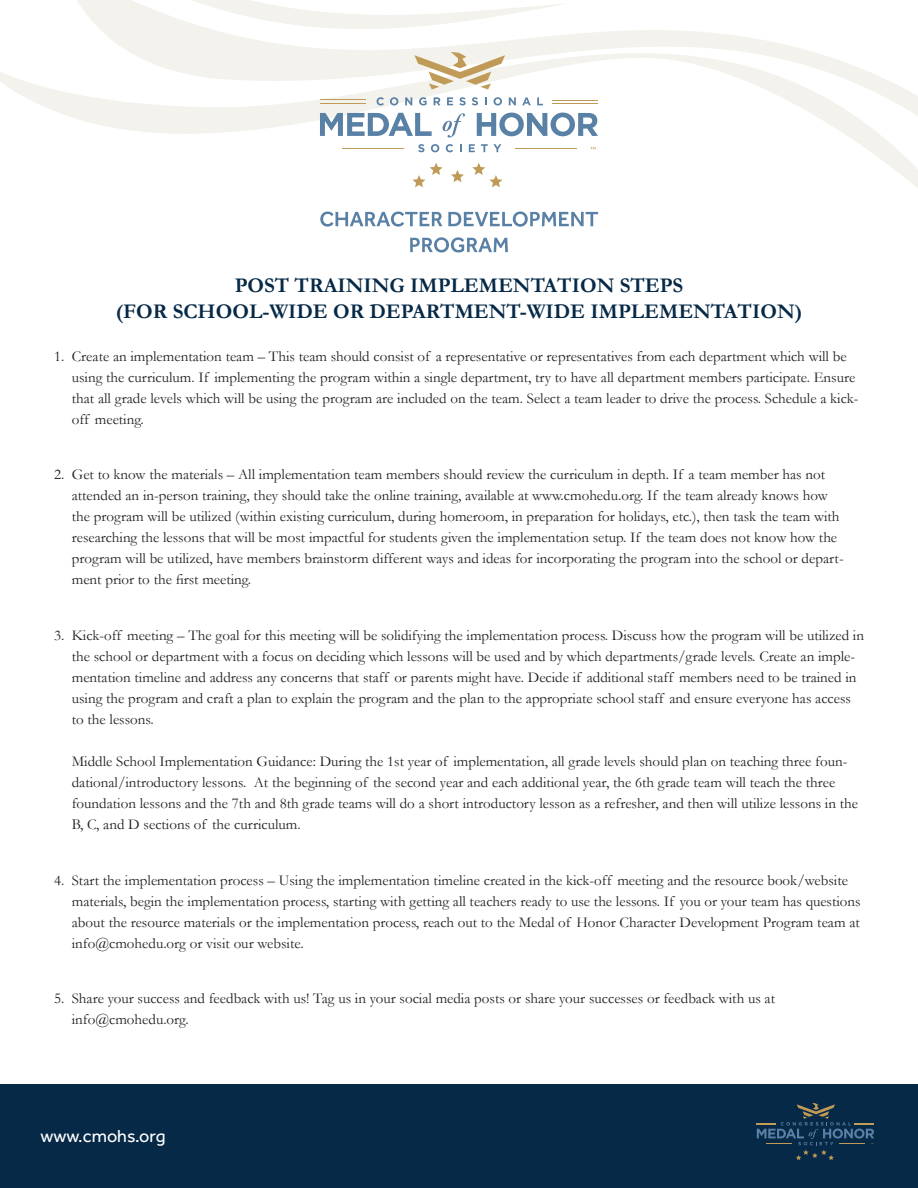
<style>
.page{position:relative;width:918px;height:1188px;background:#fff}
.page>*{position:absolute;margin:0;border:0;box-sizing:border-box;transform-origin:0 0}
.Page_Header_MOH{font:700 21px "Garamond";color:#062947}
.t1{font:18px "Effra";color:#fff}
.t2{font:15px/21px "Garamond";color:#231f20}
</style>
<div class="page">
<div style="left:0;top:1084px;width:918px;height:104px;background:#062947"></div>
<svg style="left:0;top:72px;width:918px;height:154px"></svg>
<svg style="left:60px;top:30px;width:858px;height:129px"></svg>
<svg style="left:757px;top:1103px;width:117px;height:57px"></svg>
<svg style="left:377px;top:97px;width:7px;height:9px"></svg>
<svg style="left:390px;top:97px;width:8px;height:9px"></svg>
<svg style="left:405px;top:97px;width:7px;height:8px"></svg>
<svg style="left:419px;top:97px;width:8px;height:9px"></svg>
<svg style="left:434px;top:97px;width:6px;height:8px"></svg>
<svg style="left:447px;top:97px;width:6px;height:8px"></svg>
<svg style="left:459px;top:97px;width:7px;height:8px"></svg>
<svg style="left:472px;top:97px;width:6px;height:8px"></svg>
<svg style="left:485px;top:97px;width:2px;height:8px"></svg>
<svg style="left:494px;top:97px;width:8px;height:9px"></svg>
<svg style="left:509px;top:97px;width:7px;height:8px"></svg>
<svg style="left:522px;top:97px;width:9px;height:8px"></svg>
<svg style="left:537px;top:97px;width:6px;height:8px"></svg>
<svg style="left:320px;top:113px;width:112px;height:23px"></svg>
<svg style="left:477px;top:113px;width:121px;height:23px"></svg>
<svg style="left:418px;top:144px;width:6px;height:8px"></svg>
<svg style="left:431px;top:144px;width:8px;height:8px"></svg>
<svg style="left:446px;top:144px;width:7px;height:8px"></svg>
<svg style="left:460px;top:144px;width:2px;height:8px"></svg>
<svg style="left:469px;top:144px;width:6px;height:8px"></svg>
<svg style="left:481px;top:144px;width:20px;height:8px"></svg>
<svg style="left:443px;top:113px;width:22px;height:25px"></svg>
<hr style="left:320px;top:104px;width:46px;height:1px;background:#c09b57">
<hr style="left:552px;top:104px;width:46px;height:1px;background:#c09b57">
<hr style="left:320px;top:100px;width:46px;height:1px;background:#c09b57">
<hr style="left:552px;top:100px;width:46px;height:1px;background:#c09b57">
<hr style="left:343px;top:148px;width:61px;height:1px;background:#c09b57">
<hr style="left:516px;top:148px;width:61px;height:1px;background:#c09b57">
<svg style="left:451px;top:170px;width:13px;height:12px"></svg>
<svg style="left:413px;top:163px;width:30px;height:24px"></svg>
<svg style="left:472px;top:163px;width:30px;height:24px"></svg>
<svg style="left:9px;top:0;width:560px;height:90px"></svg>
<svg style="left:590px;top:147px;width:5px;height:3px"></svg>
<svg style="left:320px;top:212px;width:122px;height:15px"></svg>
<svg style="left:448px;top:211px;width:150px;height:16px"></svg>
<svg style="left:410px;top:237px;width:98px;height:16px"></svg>
<p class="Page_Header_MOH" style="left:235px;top:271px;width:450px">POST TRAINING IMPLEMENTATION STEPS</p>
<p class="Page_Header_MOH" style="left:116px;top:297px;width:688px">(FOR SCHOOL-WIDE OR DEPARTMENT-WIDE IMPLEMENTATION)</p>
<p class="t2" style="left:72px;top:345px;width:788px;text-indent:-18px">1. Create an implementation team – This team should consist of a representative or representatives from each department which will be using the curriculum. If implementing the program within a single department, try to have all department members participate. Ensure that all grade levels which will be using the program are included on the team. Select a team leader to drive the process. Schedule a kick&shy;off meeting.</p>
<p class="t2" style="left:72px;top:464px;width:773px;text-indent:-18px">2. Get to know the materials – All implementation team members should review the curriculum in depth. If a team member has not attended an in-person training, they should take the online training, available at www.cmohedu.org. If the team already knows how the program will be utilized (within existing curriculum, during homeroom, in preparation for holidays, etc.), then task the team with researching the lessons that will be most impactful for students given the implementation setup. If the team does not know how the program will be utilized, have members brainstorm different ways and ideas for incorporating the program into the school or depart&shy;ment prior to the first meeting.</p>
<p class="t2" style="left:72px;top:624px;width:794px;text-indent:-18px">3. Kick-off meeting – The goal for this meeting will be solidifying the implementation process. Discuss how the program will be utilized in the school or department with a focus on deciding which lessons will be used and by which departments/grade levels. Create an imple&shy;mentation timeline and address any concerns that staff or parents might have. Decide if additional staff members need to be trained in using the program and craft a plan to explain the program and the plan to the appropriate school staff and ensure everyone has access to the lessons.</p>
<p class="t2" style="left:72px;top:750px;width:788px">Middle School Implementation Guidance: During the 1st year of implementation, all grade levels should plan on teaching three foun&shy;dational/introductory lessons. At the beginning of the second year and each additional year, the 6th grade team will teach the three foundation lessons and the 7th and 8th grade teams will do a short introductory lesson as a refresher, and then will utilize lessons in the B, C, and D sections of the curriculum.</p>
<p class="t2" style="left:72px;top:869px;width:790px;text-indent:-18px">4. Start the implementation process – Using the implementation timeline created in the kick-off meeting and the resource book/website materials, begin the implementation process, starting with getting all teachers ready to use the lessons. If you or your team has questions about the resource materials or the implementation process, reach out to the Medal of Honor Character Development Program team at info@cmohedu.org or visit our website.</p>
<p class="t2" style="left:72px;top:988px;width:705px;text-indent:-18px">5. Share your success and feedback with us! Tag us in your social media posts or share your successes or feedback with us at info@cmohedu.org.</p>
<p class="t1" style="left:40px;top:1126px;width:127px">www.cmohs.org</p>
</div>
